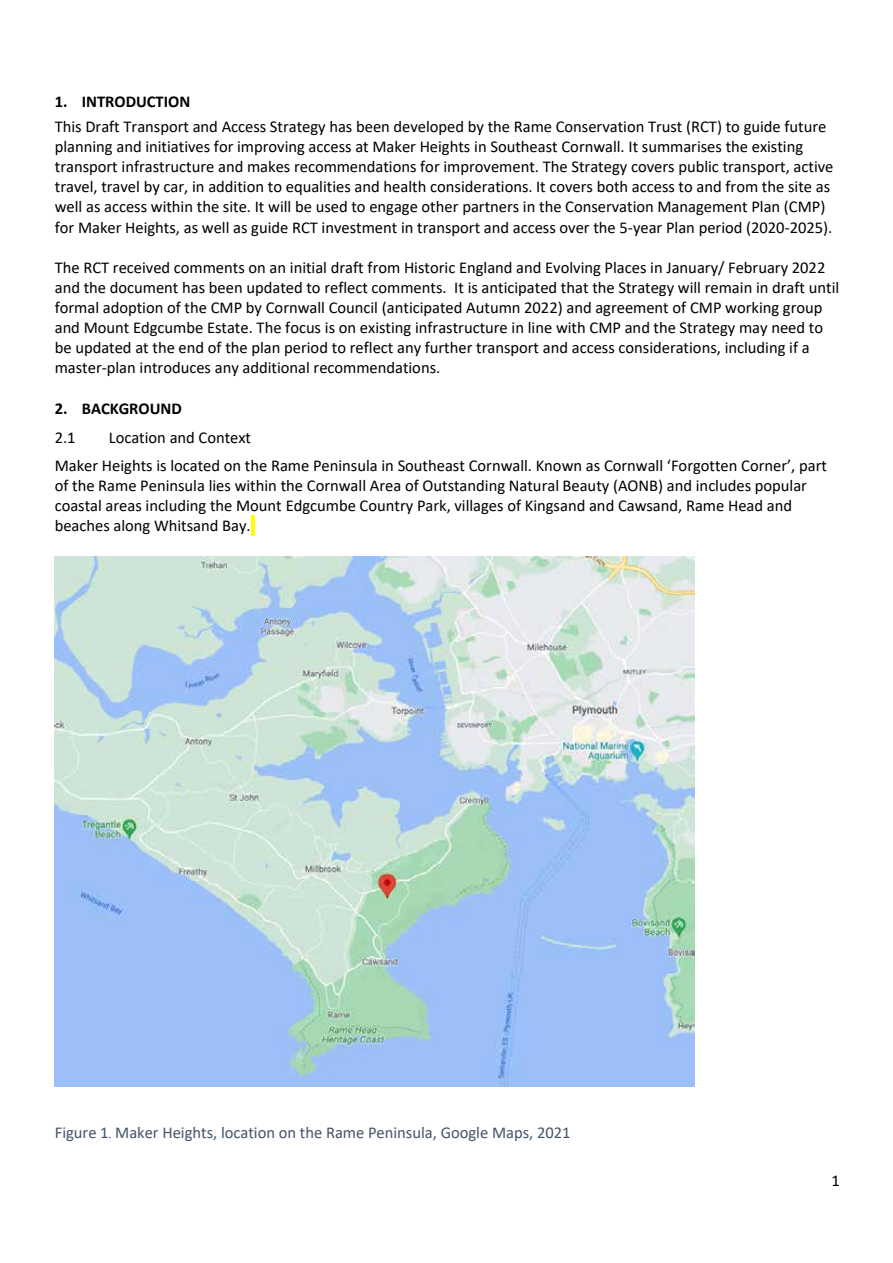
<style>
.page{position:relative;width:893px;height:1263px;background:#fff}
.page>*{position:absolute;margin:0;border:0;box-sizing:border-box;transform-origin:0 0}
.t1{font:16.5px/20.1px "Calibri";color:#000}
.t2{font:16.5px "Calibri";color:#44546a}
.t3{font:700 16.5px "Calibri";color:#000}
.s1{font-family:"Segoe UI";font-size:13.65px}
</style>
<div class="page">
<hr style="left:251px;top:515px;width:4px;height:20px;background:#ff0">
<img style="left:55px;top:557px;width:640px;height:530px">
<p class="t3" style="left:55px;top:90px;width:137px">1. INTRODUCTION</p>
<p class="t1" style="left:55px;top:116px;width:780px">This Draft Transport and Access Strategy has been developed by the Rame Conservation Trust (RCT) to guide future planning and initiatives for improving access at Maker Heights in Southeast Cornwall. It summarises the existing transport infrastructure and makes recommendations for improvement. The Strategy covers public transport, active travel, travel by car, in addition to equalities and health considerations. It covers both access to and from the site as well as access within the site. It will be used to engage other partners in the Conservation Management Plan (CMP) for Maker Heights, as well as guide RCT investment in transport and access over the 5-year Plan period (2020-2025).</p>
<p class="t1" style="left:55px;top:257px;width:786px">The RCT received comments on an initial draft from Historic England and Evolving Places in January/ February 2022 and the document has been updated to reflect comments. It is anticipated that the Strategy will remain in draft until formal adoption of the CMP by Cornwall Council (anticipated Autumn 2022) and agreement of CMP working group and Mount Edgcumbe Estate. The focus is on existing infrastructure in line with CMP and the Strategy may need to be updated at the end of the plan period to reflect any further transport and access considerations, including if a master-plan introduces any additional recommendations.</p>
<p class="t3" style="left:55px;top:396px;width:128px">2. BACKGROUND</p>
<p class="t1" style="left:55px;top:427px;width:22px">2.1</p>
<p class="t1" style="left:55px;top:424px;width:774px;line-height:27.3px;text-indent:54px">Location and Context<br>Maker Heights is located on the Rame Peninsula in Southeast Cornwall. Known as Cornwall ‘Forgotten Corner’, part</p>
<p class="t1" style="left:55px;top:475px;width:754px">of the Rame Peninsula lies within the Cornwall Area of Outstanding Natural Beauty (AONB) and includes popular coastal areas including the Mount Edgcumbe Country Park, villages of Kingsand and Cawsand, Rame Head and beaches along Whitsand Bay.</p>
<p class="t2" style="left:55px;top:1121px;width:517px">Figure 1<span class="s1">.</span> Maker Heights, location on the Rame Peninsula, Google Maps, 2021</p>
<p class="t1" style="left:831px;top:1170px;width:10px">1</p>
</div>
